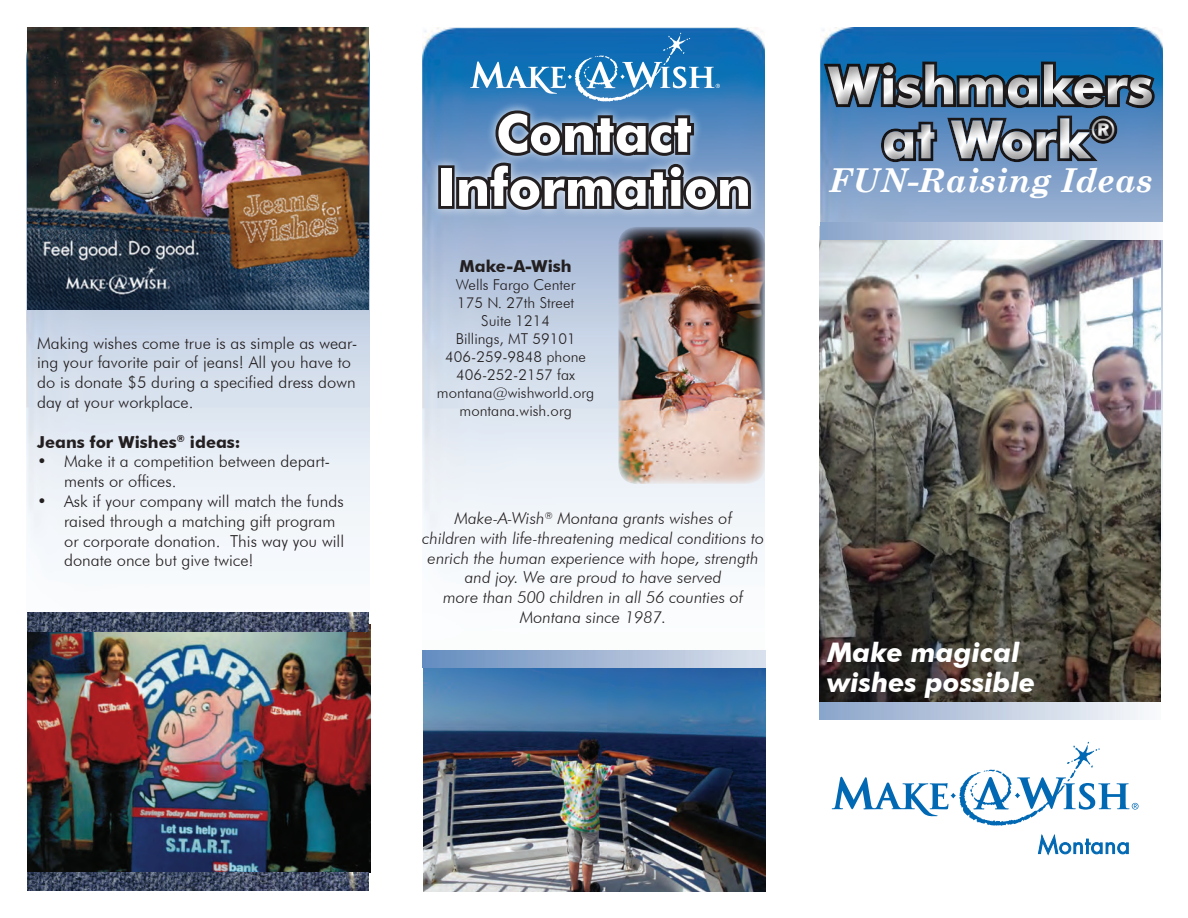
<style>
.page{position:relative;width:1188px;height:918px;background:#fff}
.page>*{position:absolute;margin:0;border:0;box-sizing:border-box;transform-origin:0 0}
.t1{font:700 52.5px/54px "Futura BT";color:#fff;text-align:center}
.t2{font:italic 700 33px "Century Schoolbook";color:#fff}
.t3{font:700 30.6px "Futura BT";color:#fff}
.t4{font:italic 700 27px/30px "Futura BT";color:#fff}
.t5{font:300 16.5px/19.8px "Futura BT";color:#231f20}
.t6{font:italic 300 16.5px/19.8px "Futura BT";color:#231f20;text-align:center}
.t7{font:700 16.5px "Futura BT";color:#231f20}
.t8{font:300 15px/18px "Futura BT";color:#231f20;text-align:center}
</style>
<div class="page">
<img style="left:27px;top:310px;width:342px;height:303px">
<img style="left:820px;top:27px;width:343px;height:829px">
<img style="left:422px;top:28px;width:343px;height:640px">
<img style="left:819px;top:226px;width:342px;height:476px">
<div style="left:809px;top:42px;width:361px;height:139px;background:#231f20;opacity:.5"></div>
<svg style="left:832px;top:742px;width:307px;height:84px"></svg>
<svg style="left:1037px;top:832px;width:92px;height:23px"></svg>
<div style="left:429px;top:101px;width:332px;height:118px;background:#fff;opacity:.75"></div>
<div style="left:438px;top:165px;width:17px;height:44px;border:6px solid #231f20"></div>
<svg style="left:453px;top:33px;width:301px;height:184px;background:#4d779e"></svg>
<img style="left:618px;top:227px;width:147px;height:257px">
<img style="left:423px;top:664px;width:343px;height:228px">
<img style="left:27px;top:27px;width:342px;height:283px">
<img style="left:27px;top:624px;width:343px;height:267px">
<img style="left:27px;top:613px;width:342px;height:19px">
<img style="left:423px;top:651px;width:342px;height:17px">
<img style="left:821px;top:223px;width:342px;height:17px">
<img style="left:819px;top:702px;width:342px;height:17px">
<p class="t5" style="left:37px;top:333px;width:322px">Making wishes come true is as simple as wear&shy;ing your favorite pair of jeans! All you have to do is donate $5 during a specified dress down day at your workplace.</p>
<p class="t7" style="left:37px;top:432px;width:205px">Jeans for Wishes<sup>®</sup> ideas:</p>
<p class="t5" style="left:64px;top:451px;width:268px;text-indent:-27px">• Make it a competition between depart&shy;ments or offices.</p>
<p class="t5" style="left:64px;top:491px;width:282px;text-indent:-27px">• Ask if your company will match the funds raised through a matching gift program or corporate donation. This way you will donate once but give twice!</p>
<h1 class="t1" style="left:437px;top:106px;width:316px">Contact<br>Information</h1>
<p class="t7" style="left:460px;top:256px;width:114px">Make-A-Wish</p>
<p class="t8" style="left:437px;top:275px;width:159px">Wells Fargo Center<br>175 N. 27th Street<br>Suite 1214<br>Billings, MT 59101<br>406-259-9848 phone<br>406-252-2157 fax montana@wishworld.org montana.wish.org</p>
<p class="t6" style="left:422px;top:508px;width:343px">Make-A-Wish<sup>®</sup> Montana grants wishes of<br>children with life-threatening medical conditions to enrich the human experience with hope, strength and joy. We are proud to have served<br>more than 500 children in all 56 counties of Montana since 1987.</p>
<h1 class="t1" style="left:828px;top:58px;width:327px">Wishmakers</h1>
<h3 class="t3" style="left:1090px;top:111px;width:27px">®</h3>
<h2 class="t2" style="left:829px;top:155px;width:325px">FUN-Raising Ideas</h2>
<h3 class="t4" style="left:827px;top:637px;width:210px">Make magical wishes possible</h3>
</div>
